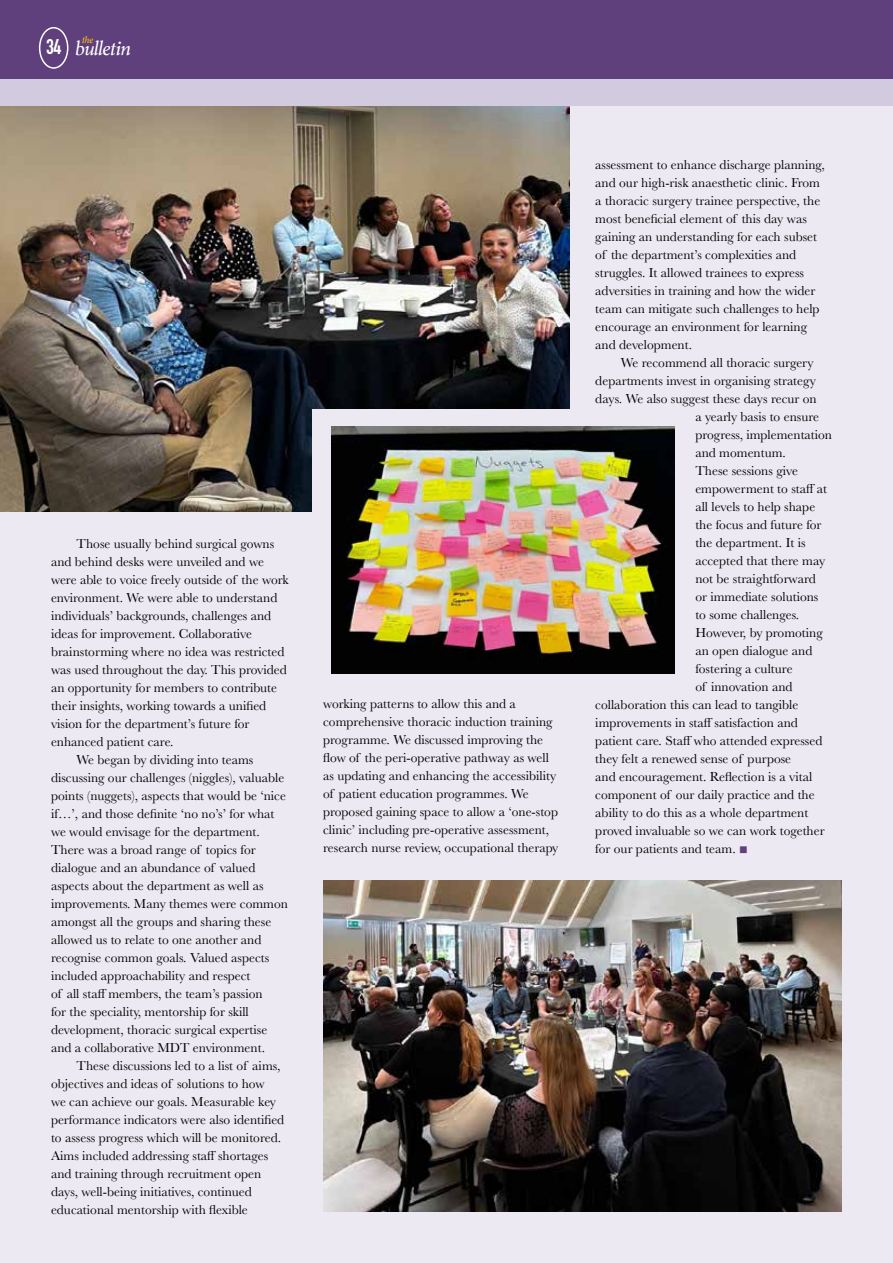
<style>
.page{position:relative;width:893px;height:1263px;background:#fff}
.page>*{position:absolute;margin:0;border:0;box-sizing:border-box;transform-origin:0 0}
.t1{font:italic 21.45px "Marion";letter-spacing:-.02em;color:#fff;scale:1.11 1}
.t2{font:700 21px "DIN Condensed";color:#fff}
.t3{font:13.5px/18px "Baskerville";color:#000}
.t4{font:italic 10.35px "Marion";color:#fec700;scale:1.11 1}
.s1{color:#5f3f7c}
</style>
<div class="page">
<div style="left:0;top:92px;width:893px;height:1171px;background:#ede9f2"></div>
<img style="left:0;top:105px;width:570px;height:406px">
<div style="left:0;top:0;width:893px;height:79px;background:#5f3f7c"></div>
<div style="left:0;top:79px;width:893px;height:26px;background:#d2cade"></div>
<img style="left:323px;top:880px;width:519px;height:332px">
<div style="left:312px;top:409px;width:371px;height:282px;background:#ede9f2"></div>
<img style="left:332px;top:427px;width:342px;height:247px">
<div style="left:39px;top:27px;width:29px;height:42px;border:2px solid #fff;border-radius:50%"></div>
<h2 class="t2" style="left:46px;top:32px;width:17px">34</h2>
<p class="t4" style="left:82px;top:33px;width:12px">the</p>
<h1 class="t1" style="left:74px;top:34px;width:52px">bulletin</h1>
<p class="t3" style="left:77px;top:535px;width:199px">Those usually behind surgical gowns</p>
<p class="t3" style="left:51px;top:553px;width:214px">and behind desks were unveiled and we</p>
<p class="t3" style="left:51px;top:571px;width:239px">were able to voice freely outside of the work</p>
<p class="t3" style="left:51px;top:589px;width:228px">environment. We were able to understand</p>
<p class="t3" style="left:51px;top:607px;width:222px">individuals’ backgrounds, challenges and</p>
<p class="t3" style="left:51px;top:625px;width:203px">ideas for improvement. Collaborative</p>
<p class="t3" style="left:51px;top:643px;width:235px">brainstorming where no idea was restricted</p>
<p class="t3" style="left:51px;top:661px;width:237px">was used throughout the day. This provided</p>
<p class="t3" style="left:51px;top:679px;width:228px">an opportunity for members to contribute</p>
<p class="t3" style="left:51px;top:697px;width:217px">their insights, working towards a unified</p>
<p class="t3" style="left:51px;top:715px;width:200px">vision for the department’s future for</p>
<p class="t3" style="left:51px;top:733px;width:124px">enhanced patient care.</p>
<p class="t3" style="left:77px;top:751px;width:178px">We began by dividing into teams</p>
<p class="t3" style="left:51px;top:769px;width:235px">discussing our challenges (niggles), valuable</p>
<p class="t3" style="left:51px;top:787px;width:236px">points (nuggets), aspects that would be ‘nice</p>
<p class="t3" style="left:51px;top:805px;width:225px">if…’, and those definite ‘no no’s’ for what</p>
<p class="t3" style="left:51px;top:823px;width:210px">we would envisage for the department.</p>
<p class="t3" style="left:51px;top:841px;width:206px">There was a broad range of topics for</p>
<p class="t3" style="left:51px;top:859px;width:206px">dialogue and an abundance of valued</p>
<p class="t3" style="left:51px;top:877px;width:214px">aspects about the department as well as</p>
<p class="t3" style="left:51px;top:895px;width:238px">improvements. Many themes were common</p>
<p class="t3" style="left:51px;top:913px;width:222px">amongst all the groups and sharing these</p>
<p class="t3" style="left:51px;top:931px;width:212px">allowed us to relate to one another and</p>
<p class="t3" style="left:51px;top:949px;width:220px">recognise common goals. Valued aspects</p>
<p class="t3" style="left:51px;top:967px;width:201px">included approachability and respect</p>
<p class="t3" style="left:51px;top:985px;width:213px">of all staff members, the team’s passion</p>
<p class="t3" style="left:51px;top:1003px;width:199px">for the speciality, mentorship for skill</p>
<p class="t3" style="left:51px;top:1021px;width:218px">development, thoracic surgical expertise</p>
<p class="t3" style="left:51px;top:1039px;width:216px">and a collaborative MDT environment.</p>
<p class="t3" style="left:77px;top:1057px;width:205px">These discussions led to a list of aims,</p>
<p class="t3" style="left:51px;top:1075px;width:215px">objectives and ideas of solutions to how</p>
<p class="t3" style="left:51px;top:1093px;width:227px">we can achieve our goals. Measurable key</p>
<p class="t3" style="left:51px;top:1111px;width:235px">performance indicators were also identified</p>
<p class="t3" style="left:51px;top:1129px;width:232px">to assess progress which will be monitored.</p>
<p class="t3" style="left:51px;top:1147px;width:219px">Aims included addressing staff shortages</p>
<p class="t3" style="left:51px;top:1165px;width:212px">and training through recruitment open</p>
<p class="t3" style="left:51px;top:1183px;width:202px">days, well-being initiatives, continued</p>
<p class="t3" style="left:51px;top:1201px;width:198px">educational mentorship with flexible</p>
<p class="t3" style="left:323px;top:695px;width:237px">working patterns to allow this and a comprehensive thoracic induction training programme. We discussed improving the flow of the peri-operative pathway as well as updating and enhancing the accessibility of patient education programmes. We proposed gaining space to allow a ‘one-stop clinic’ including pre-operative assessment, research nurse review, occupational therapy</p>
<p class="t3" style="left:595px;top:156px;width:231px">assessment to enhance discharge planning, and our high-risk anaesthetic clinic. From a thoracic surgery trainee perspective, the most beneficial element of this day was gaining an understanding for each subset of the department’s complexities and struggles. It allowed trainees to express adversities in training and how the wider team can mitigate such challenges to help encourage an environment for learning and development.</p>
<p class="t3" style="left:621px;top:354px;width:194px">We recommend all thoracic surgery</p>
<p class="t3" style="left:595px;top:372px;width:222px">departments invest in organising strategy</p>
<p class="t3" style="left:595px;top:390px;width:223px">days. We also suggest these days recur on</p>
<p class="t3" style="left:695px;top:408px;width:125px">a yearly basis to ensure</p>
<p class="t3" style="left:695px;top:426px;width:138px">progress, implementation</p>
<p class="t3" style="left:695px;top:444px;width:92px">and momentum.</p>
<p class="t3" style="left:695px;top:462px;width:104px">These sessions give</p>
<p class="t3" style="left:695px;top:480px;width:133px">empowerment to staff at</p>
<p class="t3" style="left:695px;top:498px;width:121px">all levels to help shape</p>
<p class="t3" style="left:695px;top:516px;width:128px">the focus and future for</p>
<p class="t3" style="left:695px;top:534px;width:112px">the department. It is</p>
<p class="t3" style="left:695px;top:552px;width:132px">accepted that there may</p>
<p class="t3" style="left:695px;top:570px;width:122px">not be straightforward</p>
<p class="t3" style="left:695px;top:588px;width:125px">or immediate solutions</p>
<p class="t3" style="left:695px;top:606px;width:105px">to some challenges.</p>
<p class="t3" style="left:695px;top:624px;width:129px">However, by promoting</p>
<p class="t3" style="left:695px;top:642px;width:119px">an open dialogue and</p>
<p class="t3" style="left:695px;top:660px;width:99px">fostering a culture</p>
<p class="t3" style="left:695px;top:678px;width:99px">of innovation and</p>
<p class="t3" style="left:595px;top:696px;width:204px">collaboration this can lead to tangible</p>
<p class="t3" style="left:595px;top:714px;width:204px">improvements in staff satisfaction and</p>
<p class="t3" style="left:595px;top:732px;width:229px">patient care. Staff who attended expressed</p>
<p class="t3" style="left:595px;top:750px;width:197px">they felt a renewed sense of purpose</p>
<p class="t3" style="left:595px;top:768px;width:218px">and encouragement. Reflection is a vital</p>
<p class="t3" style="left:595px;top:786px;width:221px">component of our daily practice and the</p>
<p class="t3" style="left:595px;top:804px;width:214px">ability to do this as a whole department</p>
<p class="t3" style="left:595px;top:822px;width:231px">proved invaluable so we can work together</p>
<p class="t3" style="left:595px;top:840px;width:154px">for our patients and team. <span class="s1">■</span></p>
</div>
